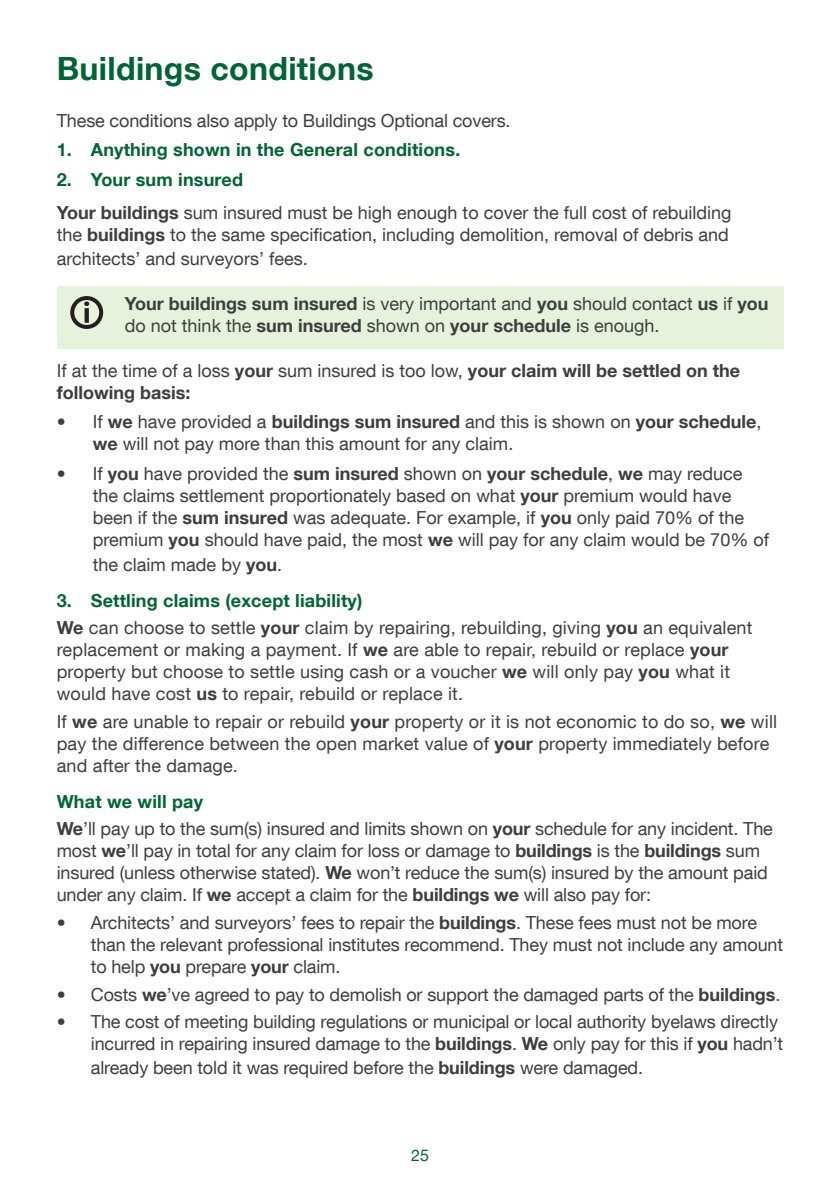
<style>
.page{position:relative;width:840px;height:1191px;background:#fff}
.page>*{position:absolute;margin:0;border:0;box-sizing:border-box;transform-origin:0 0}
.t1{font:700 32px "Helvetica Neue LT Com";letter-spacing:.01em;color:#006535}
.t2{font:18px/22px "Helvetica Neue LT Com";color:#3e3e3f}
.t3{font:700 18px/22px "Helvetica Neue LT Com";color:#3e3e3f}
.t4{font:700 18px "Helvetica Neue LT Com";letter-spacing:.01em;color:#006535}
.t5{font:16px "Helvetica Neue LT Com";color:#006535}
.s1{font-weight:700;color:#006535}
.s2{font-weight:700}
.s3{font-weight:400}
</style>
<div class="page">
<div style="left:57px;top:286px;width:725px;height:62px;background:#e7f2dc"></div>
<div style="left:84px;top:308px;width:5px;height:15px;background:#231f20"></div>
<svg style="left:84px;top:301px;width:5px;height:5px"></svg>
<div style="left:70px;top:296px;width:33px;height:33px;border:4px solid #231f20;border-radius:50%"></div>
<h1 class="t1" style="left:57px;top:48px;width:318px">Buildings conditions</h1>
<p class="t2" style="left:57px;top:109px;width:455px">These conditions also apply to Buildings Optional covers.</p>
<p class="t4" style="left:57px;top:138px;width:405px">1. Anything shown in the General conditions.</p>
<p class="t2" style="left:57px;top:162px;width:676px;line-height:33.4px"><span class="s1">2. Your sum insured<br></span><span class="s2">Your buildings</span> sum insured must be high enough to cover the full cost of rebuilding</p>
<p class="t2" style="left:57px;top:222px;width:673px;line-height:24px">the <span class="s2">buildings</span> to the same specification, including demolition, removal of debris and architects’ and surveyors’ fees.</p>
<p class="t2" style="left:125px;top:292px;width:645px"><span class="s2">Your buildings sum insured</span> is very important and <span class="s2">you</span> should contact <span class="s2">us</span> if <span class="s2">you </span>do not think the <span class="s2">sum insured</span> shown on <span class="s2">your schedule</span> is enough.</p>
<p class="t3" style="left:57px;top:359px;width:684px"><span class="s3">If at the time of a loss</span> your <span class="s3">sum insured is too low,</span> your claim will be settled on the following basis:</p>
<p class="t2" style="left:93px;top:410px;width:669px;text-indent:-36px">• If <span class="s2">we</span> have provided a <span class="s2">buildings sum insured</span> and this is shown on <span class="s2">your schedule</span>, <span class="s2">we</span> will not pay more than this amount for any claim.</p>
<p class="t2" style="left:93px;top:462px;width:677px;text-indent:-36px">• If <span class="s2">you</span> have provided the <span class="s2">sum insured</span> shown on <span class="s2">your schedule</span>, <span class="s2">we</span> may reduce the claims settlement proportionately based on what <span class="s2">your</span> premium would have been if the <span class="s2">sum insured</span> was adequate. For example, if <span class="s2">you</span> only paid 70% of the premium <span class="s2">you</span> should have paid, the most <span class="s2">we</span> will pay for any claim would be 70% of</p>
<p class="t2" style="left:93px;top:553px;width:191px">the claim made by <span class="s2">you</span>.</p>
<p class="t2" style="left:57px;top:586px;width:696px;line-height:27.6px"><span class="s1">3. Settling claims (except liability)<br></span><span class="s2">We</span> can choose to settle <span class="s2">your</span> claim by repairing, rebuilding, giving <span class="s2">you</span> an equivalent</p>
<p class="t2" style="left:57px;top:638px;width:674px;text-align:justify">replacement or making a payment. If <span class="s2">we</span> are able to repair, rebuild or replace <span class="s2">your </span>property but choose to settle using cash or a voucher <span class="s2">we</span> will only pay <span class="s2">you</span> what it would have cost <span class="s2">us</span> to repair, rebuild or replace it.</p>
<p class="t2" style="left:57px;top:710px;width:721px">If <span class="s2">we</span> are unable to repair or rebuild <span class="s2">your</span> property or it is not economic to do so, <span class="s2">we</span> will pay the difference between the open market value of <span class="s2">your</span> property immediately before and after the damage.</p>
<p class="t2" style="left:57px;top:787px;width:717px;line-height:27.6px"><span class="s1">What we will pay<br></span><span class="s2">We</span>’ll pay up to the sum(s) insured and limits shown on <span class="s2">your</span> schedule for any incident. The</p>
<p class="t2" style="left:57px;top:839px;width:712px">most <span class="s2">we</span>’ll pay in total for any claim for loss or damage to <span class="s2">buildings</span> is the <span class="s2">buildings</span> sum insured (unless otherwise stated). <span class="s2">We</span> won’t reduce the sum(s) insured by the amount paid under any claim. If <span class="s2">we</span> accept a claim for the <span class="s2">buildings we</span> will also pay for:</p>
<p class="t2" style="left:91px;top:911px;width:693px;text-indent:-34px">• Architects’ and surveyors’ fees to repair the <span class="s2">buildings</span>. These fees must not be more than the relevant professional institutes recommend. They must not include any amount to help <span class="s2">you</span> prepare <span class="s2">your</span> claim.</p>
<p class="t2" style="left:57px;top:982px;width:724px">• Costs <span class="s2">we</span>’ve agreed to pay to demolish or support the damaged parts of the <span class="s2">buildings</span>.</p>
<p class="t2" style="left:57px;top:1010px;width:727px;text-align:right">• The cost of meeting building regulations or municipal or local authority byelaws directly incurred in repairing insured damage to the <span class="s2">buildings</span>. <span class="s2">We</span> only pay for this if <span class="s2">you</span> hadn’t</p>
<p class="t2" style="left:91px;top:1056px;width:553px">already been told it was required before the <span class="s2">buildings</span> were damaged.</p>
<p class="t5" style="left:411px;top:1145px;width:19px">25</p>
</div>
